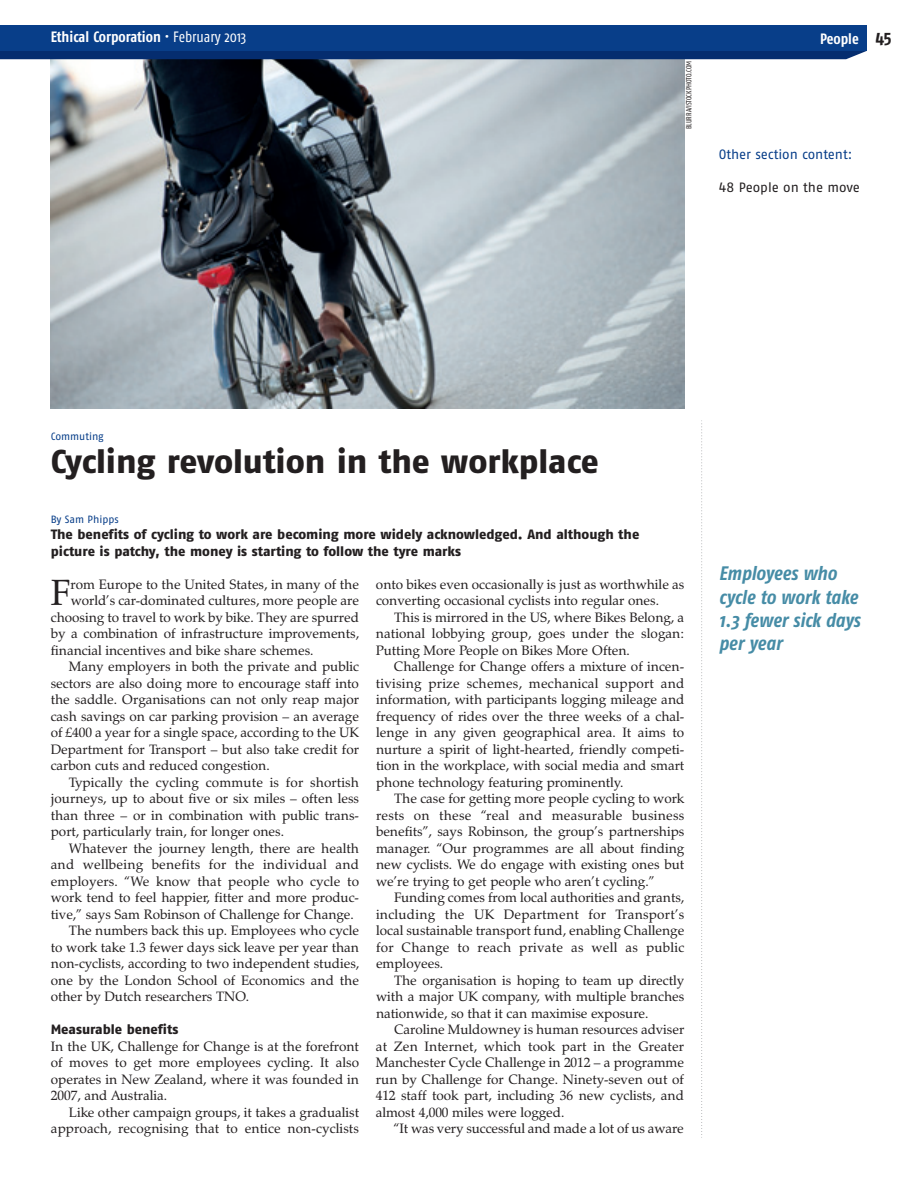
<style>
.page{position:relative;width:918px;height:1188px;background:#fff}
.page>*{position:absolute;margin:0;border:0;box-sizing:border-box;transform-origin:0 0}
.t1{font:36px "Zapf Calligraphic 801 BT";color:#231f20}
.t2{font:33px "Fago No Exb Tf";letter-spacing:-.005em;color:#231f20}
.t3{font:italic 700 19.5px/23.2px "Fago Co";color:#468ca6}
.t4{font:700 15px "Fago Co";color:#fff}
.t5{font:13.5px/16.5px "Zapf Calligraphic 801 BT";color:#231f20;text-align:justify}
.t6{font:13.5px/16.5px "Fago No Exb Tf";color:#231f20}
.t7{font:13.5px "Zapf Calligraphic 801 BT";letter-spacing:.02em;color:#231f20}
.t8{font:13.5px "Fago No Regular Tf";letter-spacing:-.005em;color:#083e89}
.t9{font:13.5px "Fago No Regular Tf";color:#231f20}
.t10{font:10.5px "Fago No Regular Tf";color:#083e89}
.t11{font:7.5px "Fago Co";color:#231f20}
.s1{font-weight:400}
.s2{font-size:18px;color:#231f20}
</style>
<div class="page">
<img style="left:51px;top:59px;width:633px;height:349px">
<svg style="left:701px;top:420px;width:1px;height:715px"></svg>
<div style="left:0;top:51px;width:867px;height:8px;background:#052d6f"></div>
<div style="left:0;top:25px;width:867px;height:26px;background:#083e89"></div>
<p class="t4" style="left:51px;top:28px;width:197px">Ethical Corporation <span class="s1">• February 2013</span></p>
<p class="t4" style="left:820px;top:30px;width:73px">People <span class="s2">45</span></p>
<p class="t11" style="left:684px;top:129px;width:70px;rotate:-90deg">BLURRA/ISTOCKPHOTO.COM</p>
<p class="t8" style="left:718px;top:147px;width:135px">Other section content:</p>
<p class="t9" style="left:718px;top:180px;width:143px">48 People on the move</p>
<p class="t10" style="left:51px;top:430px;width:54px">Commuting</p>
<h2 class="t2" style="left:51px;top:442px;width:549px">Cycling revolution in the workplace</h2>
<p class="t10" style="left:51px;top:513px;width:70px">By Sam Phipps</p>
<p class="t6" style="left:51px;top:526px;width:590px">The benefits of cycling to work are becoming more widely acknowledged. And although the picture is patchy, the money is starting to follow the tyre marks</p>
<h1 class="t1" style="left:51px;top:570px;width:21px">F</h1>
<p class="t5" style="left:71px;top:575px;width:290px">rom Europe to the United States, in many of the</p>
<p class="t5" style="left:71px;top:592px;width:290px">world’s car-dominated cultures, more people are</p>
<p class="t5" style="left:51px;top:608px;width:310px">choosing to travel to work by bike. They are spurred</p>
<p class="t5" style="left:51px;top:625px;width:310px">by a combination of infrastructure improvements,</p>
<p class="t5" style="left:51px;top:641px;width:264px">financial incentives and bike share schemes.</p>
<p class="t5" style="left:69px;top:658px;width:292px">Many employers in both the private and public</p>
<p class="t5" style="left:51px;top:674px;width:310px">sectors are also doing more to encourage staff into</p>
<p class="t5" style="left:51px;top:691px;width:310px">the saddle. Organisations can not only reap major</p>
<p class="t5" style="left:51px;top:707px;width:310px">cash savings on car parking provision – an average</p>
<p class="t5" style="left:51px;top:724px;width:310px">of £400 a year for a single space, according to the UK</p>
<p class="t5" style="left:51px;top:740px;width:310px">Department for Transport – but also take credit for</p>
<p class="t5" style="left:51px;top:757px;width:220px">carbon cuts and reduced congestion.</p>
<p class="t5" style="left:69px;top:773px;width:292px">Typically the cycling commute is for shortish</p>
<p class="t5" style="left:51px;top:790px;width:310px">journeys, up to about five or six miles – often less</p>
<p class="t5" style="left:51px;top:806px;width:310px">than three – or in combination with public trans-</p>
<p class="t5" style="left:51px;top:823px;width:235px">port, particularly train, for longer ones.</p>
<p class="t5" style="left:69px;top:839px;width:292px">Whatever the journey length, there are health</p>
<p class="t7" style="left:51px;top:856px;width:310px">and wellbeing benefits for the individual and</p>
<p class="t5" style="left:51px;top:872px;width:310px">employers. “We know that people who cycle to</p>
<p class="t5" style="left:51px;top:889px;width:310px">work tend to feel happier, fitter and more produc-</p>
<p class="t5" style="left:51px;top:905px;width:304px">tive,” says Sam Robinson of Challenge for Change.</p>
<p class="t5" style="left:69px;top:922px;width:292px">The numbers back this up. Employees who cycle</p>
<p class="t5" style="left:51px;top:938px;width:310px">to work take 1.3 fewer days sick leave per year than</p>
<p class="t5" style="left:51px;top:955px;width:310px">non-cyclists, according to two independent studies,</p>
<p class="t5" style="left:51px;top:971px;width:309px">one by the London School of Economics and the</p>
<p class="t5" style="left:51px;top:988px;width:200px">other by Dutch researchers TNO.</p>
<p class="t6" style="left:51px;top:1021px;width:129px">Measurable benefits</p>
<p class="t5" style="left:51px;top:1037px;width:310px">In the UK, Challenge for Change is at the forefront of moves to get more employees cycling. It also operates in New Zealand, where it was founded in 2007, and Australia.</p>
<p class="t5" style="left:51px;top:1103px;width:310px;text-align:right">Like other campaign groups, it takes a gradualist approach, recognising that to entice non-cyclists</p>
<p class="t5" style="left:376px;top:575px;width:310px">onto bikes even occasionally is just as worthwhile as converting occasional cyclists into regular ones.</p>
<p class="t5" style="left:376px;top:608px;width:310px;text-indent:18px">This is mirrored in the US, where Bikes Belong, a national lobbying group, goes under the slogan:<br>Putting More People on Bikes More Often.</p>
<p class="t5" style="left:376px;top:658px;width:310px;text-indent:18px">Challenge for Change offers a mixture of incen&shy;tivising prize schemes, mechanical support and information, with participants logging mileage and frequency of rides over the three weeks of a chal&shy;lenge in any given geographical area. It aims to nurture a spirit of light-hearted, friendly competi&shy;tion in the workplace, with social media and smart phone technology featuring prominently.</p>
<p class="t5" style="left:376px;top:790px;width:310px;text-indent:18px">The case for getting more people cycling to work rests on these “real and measurable business benefits”, says Robinson, the group’s partnerships manager. “Our programmes are all about finding new cyclists. We do engage with existing ones but we’re trying to get people who aren’t cycling.”</p>
<p class="t5" style="left:376px;top:889px;width:310px;text-indent:18px">Funding comes from local authorities and grants, including the UK Department for Transport’s local sustainable transport fund, enabling Challenge for Change to reach private as well as public employees.</p>
<p class="t5" style="left:376px;top:971px;width:310px;text-indent:18px">The organisation is hoping to team up directly with a major UK company, with multiple branches nationwide, so that it can maximise exposure.</p>
<p class="t5" style="left:375px;top:1021px;width:310px;text-indent:18px">Caroline Muldowney is human resources adviser at Zen Internet, which took part in the Greater Manchester Cycle Challenge in 2012 – a programme run by Challenge for Change. Ninety-seven out of 412 staff took part, including 36 new cyclists, and almost 4,000 miles were logged.</p>
<p class="t5" style="left:393px;top:1120px;width:292px">“It was very successful and made a lot of us aware</p>
<h3 class="t3" style="left:718px;top:561px;width:143px">Employees who cycle to work take<br>1.3 fewer sick days per year</h3>
</div>
